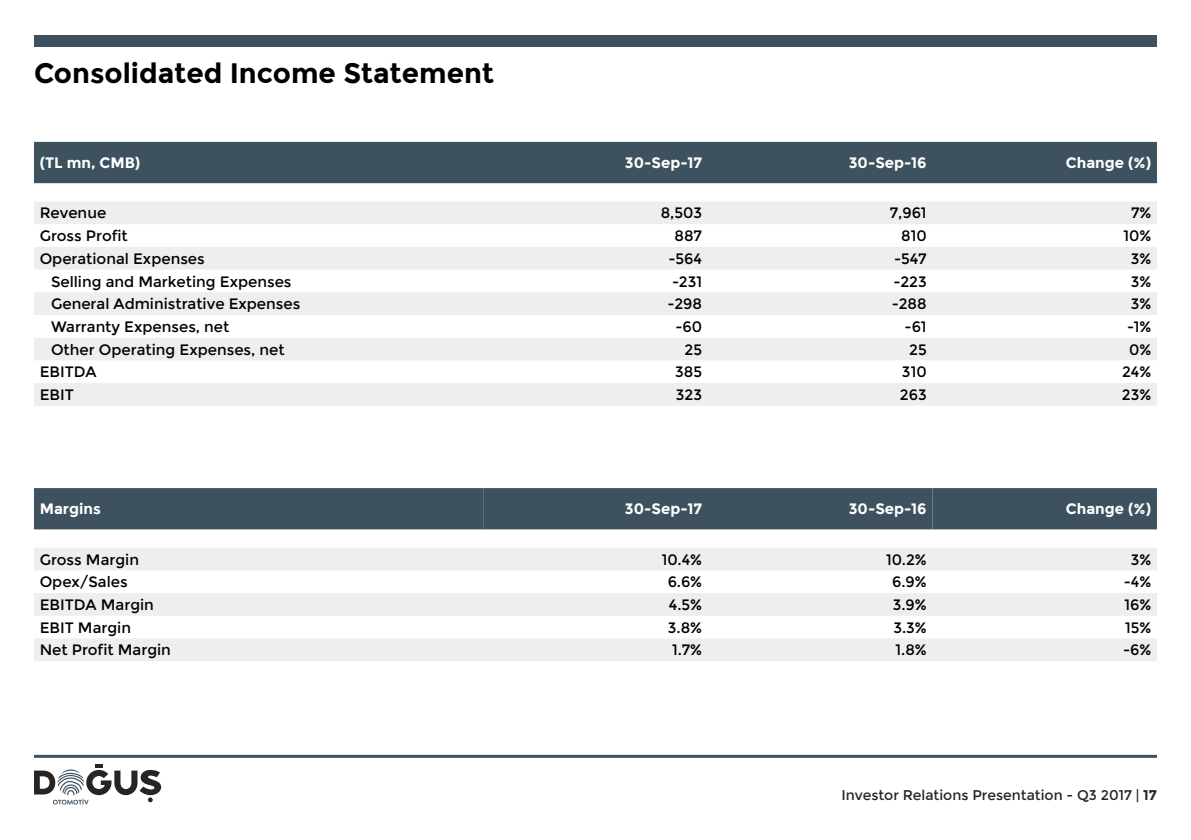
<style>
.page{position:relative;width:1191px;height:840px;background:#fff}
.page>*{position:absolute;margin:0;border:0;box-sizing:border-box;transform-origin:0 0}
.t1{font:700 28px "Montserrat";color:#000}
.t2{font:15px "Montserrat";color:#000}
.t3{font:700 15px "Montserrat";color:#fff}
.t4{font:14px "Montserrat";color:#262523}
.s1{font-weight:700}
</style>
<div class="page">
<div style="left:34px;top:35px;width:1123px;height:12px;background:#3d515f"></div>
<hr style="left:34px;top:754px;width:1123px;height:3px;background:#3d515f">
<svg style="left:34px;top:764px;width:128px;height:40px"></svg>
<div style="left:34px;top:142px;width:1123px;height:41px;background:#3d515f"></div>
<svg style="left:34px;top:202px;width:1123px;height:203px;fill:#eceeef"></svg>
<div style="left:34px;top:488px;width:1123px;height:41px;background:#3d515f"></div>
<div style="left:483px;top:488px;width:449px;height:41px;background:#3d515f"></div>
<svg style="left:34px;top:548px;width:1123px;height:112px;fill:#eceeef"></svg>
<h1 class="t1" style="left:34px;top:57px;width:461px">Consolidated Income Statement</h1>
<p class="t3" style="left:40px;top:154px;width:102px">(TL mn, CMB)</p>
<p class="t3" style="left:625px;top:154px;width:79px">30-Sep-17</p>
<p class="t3" style="left:848px;top:154px;width:79px">30-Sep-16</p>
<p class="t3" style="left:1065px;top:154px;width:87px">Change (%)</p>
<p class="t2" style="left:40px;top:204px;width:68px">Revenue</p>
<p class="t2" style="left:660px;top:204px;width:43px">8,503</p>
<p class="t2" style="left:889px;top:204px;width:39px">7,961</p>
<p class="t2" style="left:1131px;top:204px;width:22px">7%</p>
<p class="t2" style="left:40px;top:227px;width:90px">Gross Profit</p>
<p class="t2" style="left:674px;top:227px;width:29px">887</p>
<p class="t2" style="left:901px;top:227px;width:27px">810</p>
<p class="t2" style="left:1123px;top:227px;width:29px">10%</p>
<p class="t2" style="left:40px;top:250px;width:167px">Operational Expenses</p>
<p class="t2" style="left:668px;top:250px;width:35px">-564</p>
<p class="t2" style="left:894px;top:250px;width:34px">-547</p>
<p class="t2" style="left:1130px;top:250px;width:22px">3%</p>
<p class="t2" style="left:51px;top:272px;width:242px">Selling and Marketing Expenses</p>
<p class="t2" style="left:672px;top:272px;width:32px">-231</p>
<p class="t2" style="left:893px;top:272px;width:35px">-223</p>
<p class="t2" style="left:1130px;top:272px;width:22px">3%</p>
<p class="t2" style="left:51px;top:295px;width:251px">General Administrative Expenses</p>
<p class="t2" style="left:667px;top:295px;width:36px">-298</p>
<p class="t2" style="left:892px;top:295px;width:36px">-288</p>
<p class="t2" style="left:1130px;top:295px;width:22px">3%</p>
<p class="t2" style="left:51px;top:318px;width:180px">Warranty Expenses, net</p>
<p class="t2" style="left:675px;top:318px;width:28px">-60</p>
<p class="t2" style="left:904px;top:318px;width:24px">-61</p>
<p class="t2" style="left:1127px;top:318px;width:26px">-1%</p>
<p class="t2" style="left:51px;top:340px;width:235px">Other Operating Expenses, net</p>
<p class="t2" style="left:684px;top:340px;width:19px">25</p>
<p class="t2" style="left:909px;top:340px;width:19px">25</p>
<p class="t2" style="left:1129px;top:340px;width:24px">0%</p>
<p class="t2" style="left:40px;top:363px;width:58px">EBITDA</p>
<p class="t2" style="left:675px;top:363px;width:28px">385</p>
<p class="t2" style="left:902px;top:363px;width:26px">310</p>
<p class="t2" style="left:1122px;top:363px;width:31px">24%</p>
<p class="t2" style="left:40px;top:386px;width:36px">EBIT</p>
<p class="t2" style="left:676px;top:386px;width:28px">323</p>
<p class="t2" style="left:900px;top:386px;width:28px">263</p>
<p class="t2" style="left:1122px;top:386px;width:31px">23%</p>
<p class="t3" style="left:40px;top:500px;width:63px">Margins</p>
<p class="t3" style="left:625px;top:500px;width:79px">30-Sep-17</p>
<p class="t3" style="left:848px;top:500px;width:79px">30-Sep-16</p>
<p class="t3" style="left:1065px;top:500px;width:87px">Change (%)</p>
<p class="t2" style="left:40px;top:550px;width:101px">Gross Margin</p>
<p class="t2" style="left:661px;top:550px;width:42px">10.4%</p>
<p class="t2" style="left:886px;top:550px;width:42px">10.2%</p>
<p class="t2" style="left:1130px;top:550px;width:22px">3%</p>
<p class="t2" style="left:40px;top:573px;width:89px">Opex/Sales</p>
<p class="t2" style="left:667px;top:573px;width:36px">6.6%</p>
<p class="t2" style="left:892px;top:573px;width:36px">6.9%</p>
<p class="t2" style="left:1123px;top:573px;width:29px">-4%</p>
<p class="t2" style="left:40px;top:595px;width:116px">EBITDA Margin</p>
<p class="t2" style="left:669px;top:595px;width:35px">4.5%</p>
<p class="t2" style="left:892px;top:595px;width:35px">3.9%</p>
<p class="t2" style="left:1124px;top:595px;width:28px">16%</p>
<p class="t2" style="left:40px;top:618px;width:93px">EBIT Margin</p>
<p class="t2" style="left:668px;top:618px;width:36px">3.8%</p>
<p class="t2" style="left:893px;top:618px;width:35px">3.3%</p>
<p class="t2" style="left:1125px;top:618px;width:28px">15%</p>
<p class="t2" style="left:40px;top:641px;width:133px">Net Profit Margin</p>
<p class="t2" style="left:672px;top:641px;width:31px">1.7%</p>
<p class="t2" style="left:895px;top:641px;width:33px">1.8%</p>
<p class="t2" style="left:1123px;top:641px;width:30px">-6%</p>
<p class="t4" style="left:841px;top:786px;width:317px">Investor Relations Presentation - Q3 2017 | <span class="s1">17</span></p>
</div>
